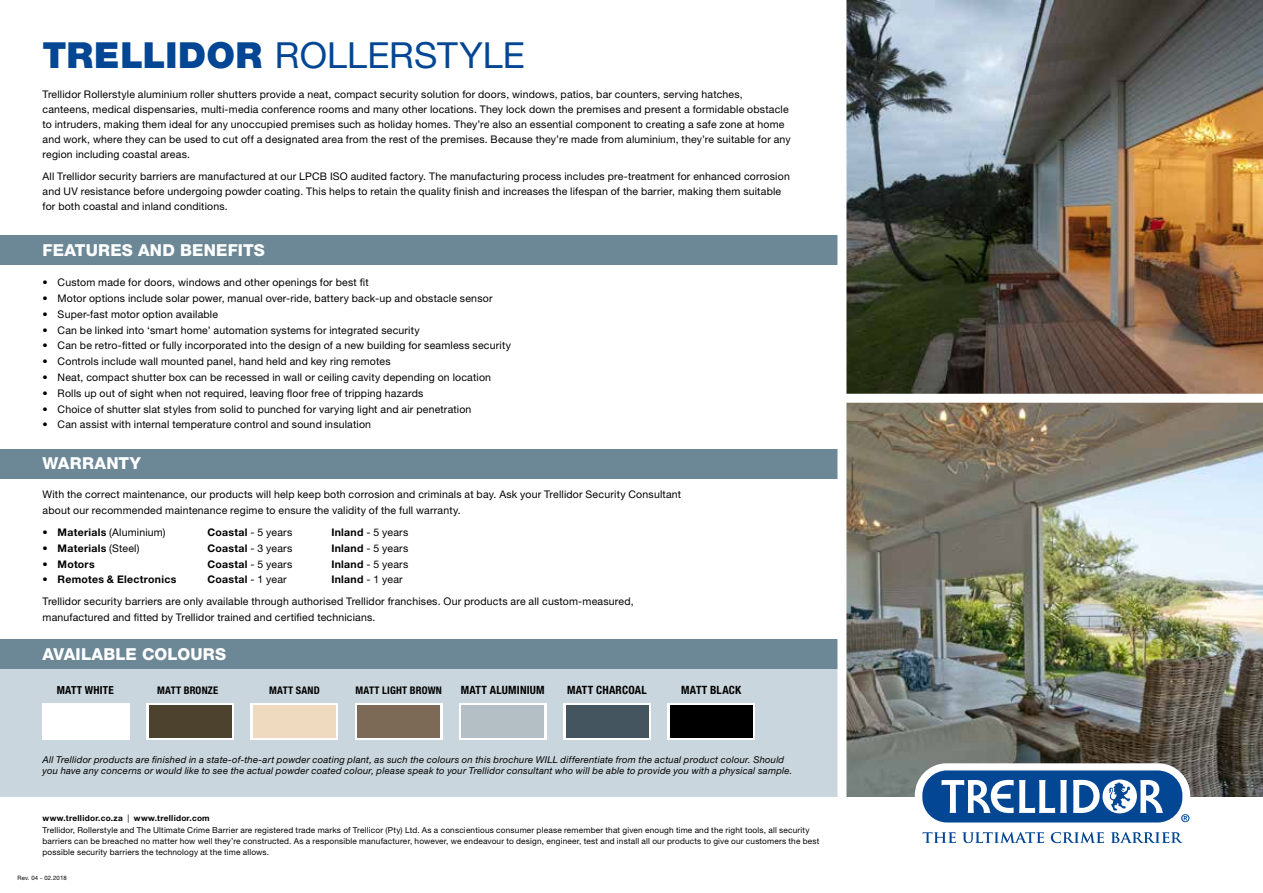
<style>
.page{position:relative;width:1263px;height:893px;background:#fff}
.page>*{position:absolute;margin:0;border:0;box-sizing:border-box;transform-origin:0 0}
.t1{font:36px "Helvetica Neue LT Std";color:#034694}
.t2{font:800 16.5px "Helvetica Neue LT Std";letter-spacing:.01em;color:#fff}
.t3{font:700 condensed 11.4px "Helvetica Neue LT Std";letter-spacing:.02em;color:#000}
.t4{font:700 condensed 11.1px "Helvetica Neue LT Std";letter-spacing:.025em;color:#000}
.t5{font:10.5px/15px "Helvetica Neue LT Std";letter-spacing:.02em;color:#000}
.t6{font:700 10.5px "Helvetica Neue LT Std";letter-spacing:.025em;color:#000}
.t7{font:700 condensed 10.5px "Helvetica Neue LT Std";letter-spacing:.02em;color:#000}
.t8{font:italic 9.45px/11.4px "Helvetica Neue LT Std";letter-spacing:.025em;color:#000}
.t9{font:8.25px/11.2px "Helvetica Neue LT Std";letter-spacing:.02em;color:#000}
.t10{font:6px "Helvetica Neue LT Std";letter-spacing:.02em;color:#000}
.s1{font-weight:900}
.s2{font-weight:700}
.s3{font-weight:400}
</style>
<div class="page">
<div style="left:0;top:640px;width:838px;height:156px;background:#c9d6dd"></div>
<div style="left:0;top:235px;width:838px;height:30px;background:#6c8896"></div>
<div style="left:0;top:449px;width:838px;height:29px;background:#6c8896"></div>
<div style="left:0;top:640px;width:838px;height:29px;background:#6c8896"></div>
<img style="left:846px;top:0;width:417px;height:796px">
<div style="left:915px;top:763px;width:275px;height:66px;background:#fff;border-radius:32px"></div>
<svg style="left:922px;top:832px;width:261px;height:11px"></svg>
<div style="left:922px;top:770px;width:260px;height:52px;background:#034694;border-radius:25px"></div>
<svg style="left:941px;top:780px;width:126px;height:33px"></svg>
<svg style="left:1073px;top:779px;width:90px;height:34px"></svg>
<svg style="left:1181px;top:814px;width:8px;height:8px"></svg>
<div style="left:842px;top:394px;width:421px;height:9px;background:#fff"></div>
<div style="left:837px;top:0;width:9px;height:803px;background:#fff"></div>
<div style="left:43px;top:703px;width:87px;height:36px;background:#fff"></div>
<div style="left:147px;top:703px;width:87px;height:36px;background:#fff"></div>
<div style="left:149px;top:705px;width:83px;height:33px;background:#4d422d"></div>
<div style="left:251px;top:703px;width:87px;height:36px;background:#fff"></div>
<div style="left:253px;top:705px;width:83px;height:33px;background:#efdac0"></div>
<div style="left:355px;top:703px;width:87px;height:36px;background:#fff"></div>
<div style="left:357px;top:705px;width:83px;height:33px;background:#7c6956"></div>
<div style="left:459px;top:703px;width:87px;height:36px;background:linear-gradient(to bottom,#b4bfc5,#b4bfc5)"></div>
<div style="left:462px;top:705px;width:82px;height:33px;background:#b4bfc5"></div>
<div style="left:564px;top:703px;width:87px;height:36px;background:linear-gradient(to bottom,#455560,#455560)"></div>
<div style="left:566px;top:705px;width:82px;height:33px;background:#455560"></div>
<div style="left:668px;top:703px;width:87px;height:36px;background:#fff"></div>
<div style="left:670px;top:705px;width:83px;height:33px;background:#000"></div>
<h1 class="t1" style="left:43px;top:34px;width:484px"><span class="s1">TRELLIDOR</span> ROLLERSTYLE</h1>
<p class="t5" style="left:43px;top:86px;width:750px">Trellidor Rollerstyle aluminium roller shutters provide a neat, compact security solution for doors, windows, patios, bar counters, serving hatches, canteens, medical dispensaries, multi-media conference rooms and many other locations. They lock down the premises and present a formidable obstacle to intruders, making them ideal for any unoccupied premises such as holiday homes. They’re also an essential component to creating a safe zone at home and work, where they can be used to cut off a designated area from the rest of the premises. Because they’re made from aluminium, they’re suitable for any region including coastal areas.</p>
<p class="t5" style="left:43px;top:169px;width:749px">All Trellidor security barriers are manufactured at our LPCB ISO audited factory. The manufacturing process includes pre-treatment for enhanced corrosion and UV resistance before undergoing powder coating. This helps to retain the quality finish and increases the lifespan of the barrier, making them suitable for both coastal and inland conditions.</p>
<h2 class="t2" style="left:43px;top:240px;width:224px">FEATURES AND BENEFITS</h2>
<p class="t5" style="left:43px;top:275px;width:328px">• Custom made for doors, windows and other openings for best fit</p>
<p class="t5" style="left:43px;top:290px;width:451px">• Motor options include solar power, manual over-ride, battery back-up and obstacle sensor</p>
<p class="t5" style="left:43px;top:306px;width:177px">• Super-fast motor option available</p>
<p class="t5" style="left:43px;top:322px;width:379px">• Can be linked into ‘smart home’ automation systems for integrated security</p>
<p class="t5" style="left:43px;top:338px;width:470px">• Can be retro-fitted or fully incorporated into the design of a new building for seamless security</p>
<p class="t5" style="left:43px;top:354px;width:350px">• Controls include wall mounted panel, hand held and key ring remotes</p>
<p class="t5" style="left:43px;top:370px;width:450px">• Neat, compact shutter box can be recessed in wall or ceiling cavity depending on location</p>
<p class="t5" style="left:43px;top:385px;width:382px">• Rolls up out of sight when not required, leaving floor free of tripping hazards</p>
<p class="t5" style="left:43px;top:401px;width:430px">• Choice of shutter slat styles from solid to punched for varying light and air penetration</p>
<p class="t5" style="left:43px;top:417px;width:330px">• Can assist with internal temperature control and sound insulation</p>
<h2 class="t2" style="left:43px;top:454px;width:100px">WARRANTY</h2>
<p class="t5" style="left:43px;top:487px;width:640px;line-height:15.8px">With the correct maintenance, our products will help keep both corrosion and criminals at bay. Ask your Trellidor Security Consultant about our recommended maintenance regime to ensure the validity of the full warranty.</p>
<p class="t5" style="left:43px;top:524px;width:125px">• <span class="s2">Materials</span> (Aluminium)</p>
<p class="t6" style="left:208px;top:526px;width:86px">Coastal <span class="s3">- 5 years</span></p>
<p class="t5" style="left:331px;top:524px;width:78px"><span class="s2">Inland</span> - 5 years</p>
<p class="t6" style="left:43px;top:541px;width:98px"><span class="s3">•</span> Materials <span class="s3">(Steel)</span></p>
<p class="t6" style="left:208px;top:541px;width:86px">Coastal <span class="s3">- 3 years</span></p>
<p class="t5" style="left:331px;top:540px;width:78px"><span class="s2">Inland</span> - 5 years</p>
<p class="t6" style="left:43px;top:557px;width:54px"><span class="s3">•</span> Motors</p>
<p class="t6" style="left:208px;top:557px;width:86px">Coastal <span class="s3">- 5 years</span></p>
<p class="t5" style="left:331px;top:556px;width:78px"><span class="s2">Inland</span> - 5 years</p>
<p class="t6" style="left:43px;top:573px;width:135px"><span class="s3">•</span> Remotes &amp; Electronics</p>
<p class="t6" style="left:208px;top:573px;width:81px">Coastal <span class="s3">- 1 year</span></p>
<p class="t5" style="left:43px;top:569px;width:593px;line-height:21.6px;text-indent:289px"><span class="s2">Inland</span> - 1 year<br>Trellidor security barriers are only available through authorised Trellidor franchises. Our products are all custom-measured,</p>
<p class="t5" style="left:43px;top:609px;width:334px">manufactured and fitted by Trellidor trained and certified technicians.</p>
<h2 class="t2" style="left:43px;top:645px;width:185px">AVAILABLE COLOURS</h2>
<p class="t4" style="left:57px;top:683px;width:59px">MATT WHITE</p>
<p class="t7" style="left:157px;top:683px;width:63px">MATT BRONZE</p>
<p class="t7" style="left:269px;top:683px;width:52px">MATT SAND</p>
<p class="t7" style="left:355px;top:683px;width:88px">MATT LIGHT BROWN</p>
<p class="t3" style="left:461px;top:683px;width:85px">MATT ALUMINIUM</p>
<p class="t3" style="left:567px;top:683px;width:81px">MATT CHARCOAL</p>
<p class="t3" style="left:681px;top:683px;width:62px">MATT BLACK</p>
<p class="t8" style="left:43px;top:754px;width:751px">All Trellidor products are finished in a state-of-the-art powder coating plant, as such the colours on this brochure WILL differentiate from the actual product colour. Should you have any concerns or would like to see the actual powder coated colour, please speak to your Trellidor consultant who will be able to provide you with a physical sample.</p>
<p class="t9" style="left:43px;top:813px;width:778px"><span class="s2">www.trellidor.co.za</span> | <span class="s2">www.trellidor.com<br></span>Trellidor, Rollerstyle and The Ultimate Crime Barrier are registered trade marks of Trellicor (Pty) Ltd. As a conscientious consumer please remember that given enough time and the right tools, all security barriers can be breached no matter how well they’re constructed. As a responsible manufacturer, however, we endeavour to design, engineer, test and install all our products to give our customers the best possible security barriers the technology at the time allows.</p>
<p class="t10" style="left:18px;top:874px;width:51px">Rev. 04 - 02.2018</p>
</div>
